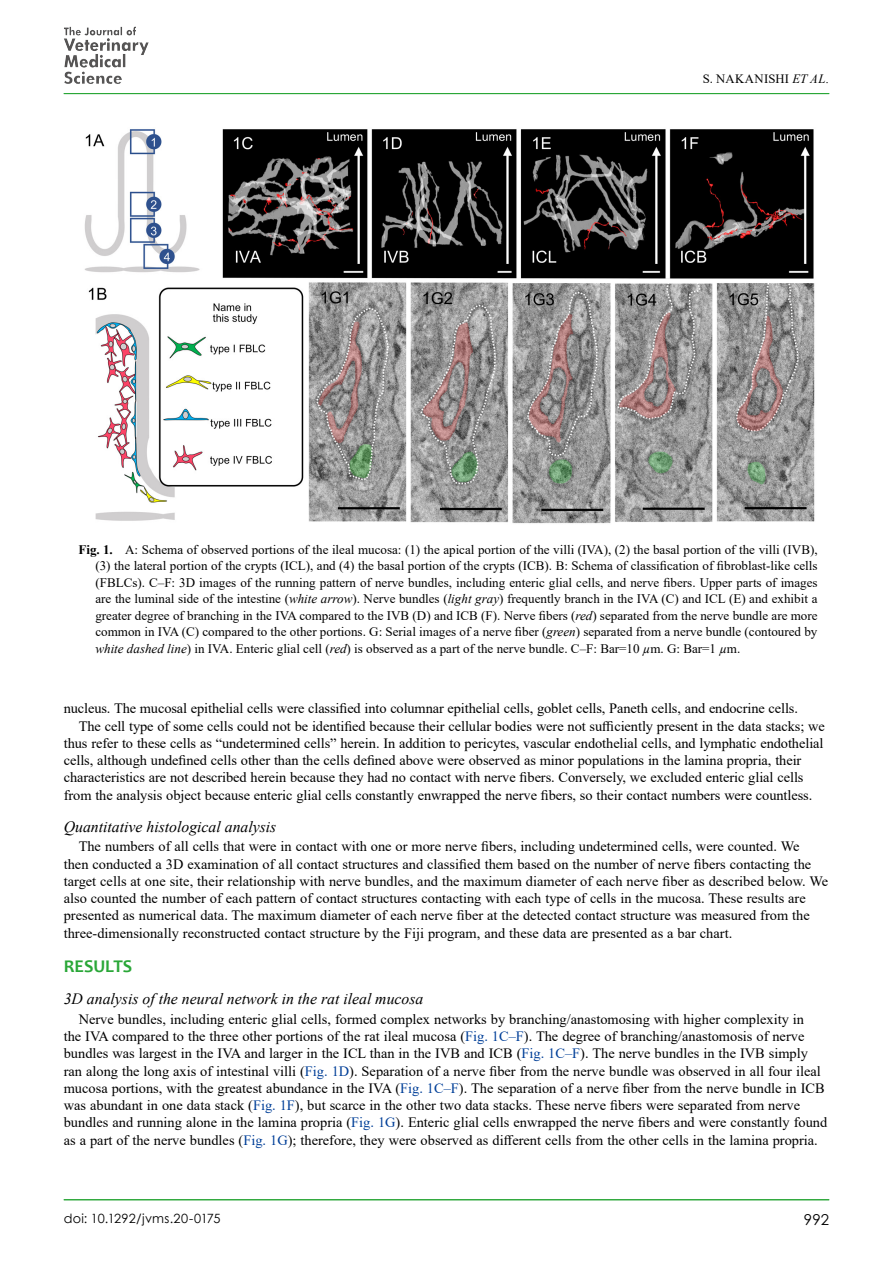
<style>
.page{position:relative;width:893px;height:1263px;background:#fff}
.page>*{position:absolute;margin:0;border:0;box-sizing:border-box;transform-origin:0 0}
.t1{font:700 18px "Candara";color:#2aa738}
.t2{font:italic 15.75px "Times New Roman";color:#000}
.t3{font:15px "Century Gothic";color:#000}
.t4{font:14.25px/17.2px "Times New Roman";color:#000}
.t5{font:13.05px/16.5px "Times New Roman";color:#000;text-align:justify}
.t6{font:12.75px "Century Gothic";letter-spacing:.02em;color:#000}
.t7{font:12.75px "Times New Roman";letter-spacing:.03em;color:#000}
.s1{font-style:italic}
.s2{font-weight:700}
.s3{color:#003f98}
</style>
<div class="page">
<img style="left:64px;top:27px;width:74px;height:24px">
<hr style="left:64px;top:93px;width:765px;height:1px;background:#2aa738">
<hr style="left:64px;top:1199px;width:765px;height:1px;background:#2aa738">
<img style="left:84px;top:129px;width:731px;height:395px">
<p class="t7" style="left:703px;top:70px;width:128px">S. NAKANISHI <span class="s1">ET AL.</span></p>
<p class="t5" style="left:95px;top:541px;width:724px;text-indent:-17px"><span class="s2">Fig. 1.</span> A: Schema of observed portions of the ileal mucosa: (1) the apical portion of the villi (IVA), (2) the basal portion of the villi (IVB), (3) the lateral portion of the crypts (ICL), and (4) the basal portion of the crypts (ICB). B: Schema of classification of fibroblast-like cells (FBLCs). C–F: 3D images of the running pattern of nerve bundles, including enteric glial cells, and nerve fibers. Upper parts of images are the luminal side of the intestine (<span class="s1">white arrow</span>). Nerve bundles (<span class="s1">light gray</span>) frequently branch in the IVA (C) and ICL (E) and exhibit a greater degree of branching in the IVA compared to the IVB (D) and ICB (F). Nerve fibers (<span class="s1">red</span>) separated from the nerve bundle are more common in IVA (C) compared to the other portions. G: Serial images of a nerve fiber (<span class="s1">green</span>) separated from a nerve bundle (contoured by <span class="s1">white dashed line</span>) in IVA. Enteric glial cell (<span class="s1">red</span>) is observed as a part of the nerve bundle. C–F: Bar=10 <span class="s1">µ</span>m. G: Bar=1 <span class="s1">µ</span>m.</p>
<p class="t4" style="left:64px;top:699px;width:736px">nucleus. The mucosal epithelial cells were classified into columnar epithelial cells, goblet cells, Paneth cells, and endocrine cells.</p>
<p class="t4" style="left:79px;top:717px;width:748px">The cell type of some cells could not be identified because their cellular bodies were not sufficiently present in the data stacks; we</p>
<p class="t4" style="left:64px;top:734px;width:761px">thus refer to these cells as “undetermined cells” herein. In addition to pericytes, vascular endothelial cells, and lymphatic endothelial</p>
<p class="t4" style="left:64px;top:751px;width:739px">cells, although undefined cells other than the cells defined above were observed as minor populations in the lamina propria, their</p>
<p class="t4" style="left:64px;top:768px;width:741px">characteristics are not described herein because they had no contact with nerve fibers. Conversely, we excluded enteric glial cells</p>
<p class="t4" style="left:64px;top:786px;width:750px">from the analysis object because enteric glial cells constantly enwrapped the nerve fibers, so their contact numbers were countless.</p>
<p class="t2" style="left:64px;top:816px;width:214px">Quantitative histological analysis</p>
<p class="t4" style="left:64px;top:837px;width:766px;text-indent:15px">The numbers of all cells that were in contact with one or more nerve fibers, including undetermined cells, were counted. We<br>then conducted a 3D examination of all contact structures and classified them based on the number of nerve fibers contacting the target cells at one site, their relationship with nerve bundles, and the maximum diameter of each nerve fiber as described below. We also counted the number of each pattern of contact structures contacting with each type of cells in the mucosa. These results are presented as numerical data. The maximum diameter of each nerve fiber at the detected contact structure was measured from the three-dimensionally reconstructed contact structure by the Fiji program, and these data are presented as a bar chart.</p>
<p class="t1" style="left:64px;top:955px;width:70px">RESULTS</p>
<p class="t2" style="left:64px;top:988px;width:361px">3D analysis of the neural network in the rat ileal mucosa</p>
<p class="t4" style="left:64px;top:1010px;width:765px;text-indent:15px">Nerve bundles, including enteric glial cells, formed complex networks by branching/anastomosing with higher complexity in<br>the IVA compared to the three other portions of the rat ileal mucosa (<span class="s3">Fig. 1C–F</span>). The degree of branching/anastomosis of nerve bundles was largest in the IVA and larger in the ICL than in the IVB and ICB (<span class="s3">Fig. 1C–F</span>). The nerve bundles in the IVB simply ran along the long axis of intestinal villi (<span class="s3">Fig. 1D</span>). Separation of a nerve fiber from the nerve bundle was observed in all four ileal mucosa portions, with the greatest abundance in the IVA (<span class="s3">Fig. 1C–F</span>). The separation of a nerve fiber from the nerve bundle in ICB was abundant in one data stack (<span class="s3">Fig. 1F</span>), but scarce in the other two data stacks. These nerve fibers were separated from nerve bundles and running alone in the lamina propria (<span class="s3">Fig. 1G</span>). Enteric glial cells enwrapped the nerve fibers and were constantly found as a part of the nerve bundles (<span class="s3">Fig. 1G</span>); therefore, they were observed as different cells from the other cells in the lamina propria.</p>
<p class="t6" style="left:64px;top:1209px;width:158px">doi: 10.1292/jvms.20-0175</p>
<p class="t3" style="left:804px;top:1209px;width:27px">992</p>
</div>
